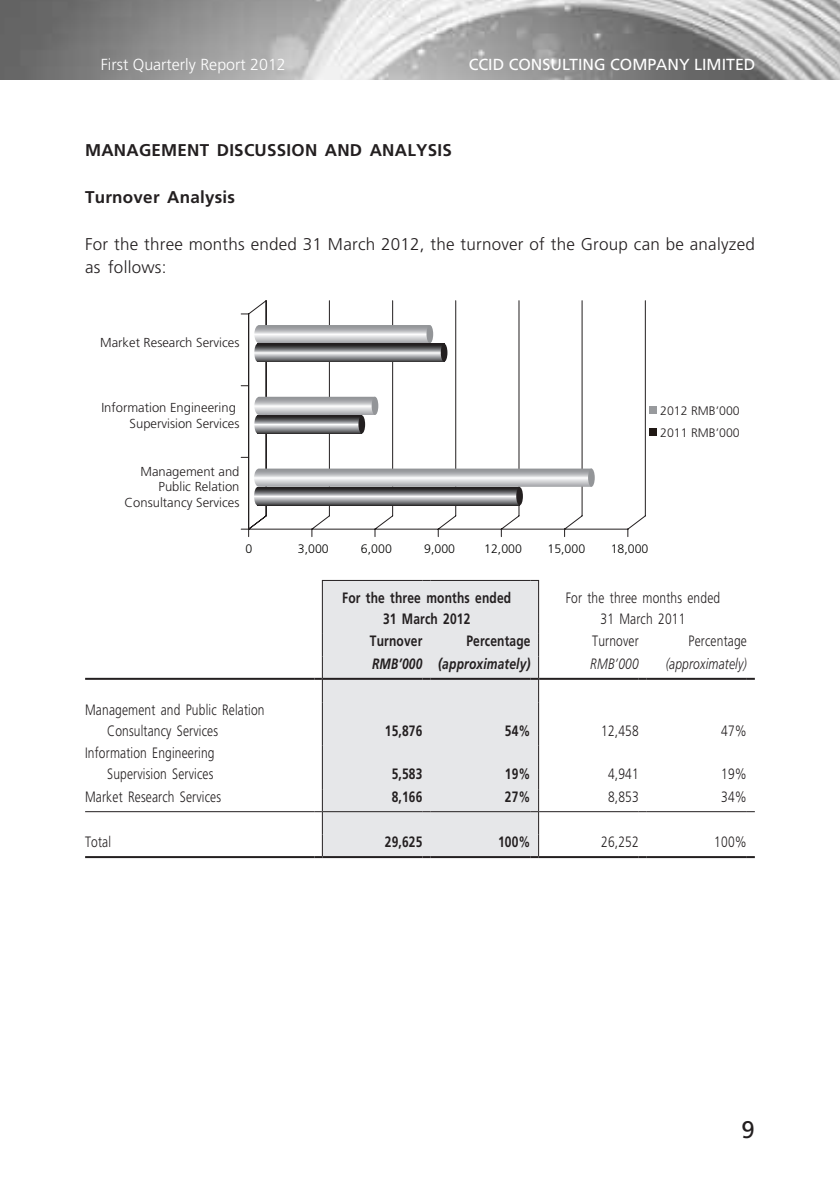
<style>
.page{position:relative;width:840px;height:1191px;background:#fff}
.page>*{position:absolute;margin:0;border:0;box-sizing:border-box;transform-origin:0 0}
.t1{font:24px "Frutiger LT Std";color:#231f20}
.t2{font:300 17px/23px "Frutiger LT Std";letter-spacing:.015em;color:#231f20}
.t3{font:700 17px "Frutiger LT Std";letter-spacing:.015em;color:#231f20}
.t4{font:16px "Frutiger LT Std";color:#fff}
.t5{font:300 16px "Frutiger LT Std";color:#fff}
.t6{font:300 15px/21px "Frutiger LT Std";letter-spacing:.015em;color:#231f20;text-align:center;scale:.8 1}
.t7{font:700 15px/21px "Frutiger LT Std";letter-spacing:.015em;color:#231f20;text-align:center;scale:.8 1}
.t8{font:italic 700 15px "Frutiger LT Std";letter-spacing:.015em;color:#231f20;scale:.8 1}
.t9{font:italic 300 15px "Frutiger LT Std";letter-spacing:.015em;color:#231f20;scale:.8 1}
.t10{font:300 13px/15.6px "Frutiger LT Std";color:#231f20;text-align:right}
.t11{font:300 12.4px "Frutiger LT Std";color:#050504}
.t12{font:300 12.4px/21.6px "Frutiger LT Std";color:#231f20}
</style>
<div class="page">
<img style="left:0;top:0;width:839px;height:79px">
<svg style="left:240px;top:300px;width:406px;height:237px"></svg>
<div style="left:649px;top:406px;width:7px;height:8px;background:#989a9d"></div>
<div style="left:649px;top:428px;width:7px;height:8px;background:#201814"></div>
<div style="left:587px;top:468px;width:7px;height:19px;background:#939598;border-radius:50%"></div>
<svg style="left:254px;top:468px;width:337px;height:37px"></svg>
<svg style="left:257px;top:487px;width:261px;height:18px;background:#828385"></svg>
<div style="left:516px;top:487px;width:6px;height:18px;background:#231f20;border-radius:50%"></div>
<div style="left:371px;top:397px;width:7px;height:18px;background:#939598;border-radius:50%"></div>
<svg style="left:254px;top:397px;width:121px;height:36px"></svg>
<svg style="left:257px;top:415px;width:103px;height:18px;background:#828285"></svg>
<div style="left:358px;top:415px;width:7px;height:18px;background:#231f20;border-radius:50%"></div>
<div style="left:426px;top:325px;width:7px;height:18px;background:#939598;border-radius:50%"></div>
<svg style="left:254px;top:325px;width:175px;height:37px;background:#c0c1c4"></svg>
<svg style="left:257px;top:343px;width:185px;height:19px;background:#7e7e80"></svg>
<div style="left:440px;top:343px;width:7px;height:19px;background:#231f20;border-radius:50%"></div>
<div style="left:323px;top:581px;width:215px;height:275px;background:#e6e7e9"></div>
<hr style="left:85px;top:678px;width:229px;height:2px;background:#231f20">
<hr style="left:323px;top:678px;width:99px;height:2px;background:#231f20">
<svg style="left:422px;top:678px;width:8px;height:2px"></svg>
<hr style="left:430px;top:678px;width:100px;height:2px;background:#231f20">
<hr style="left:539px;top:678px;width:99px;height:2px;background:#231f20">
<svg style="left:638px;top:678px;width:8px;height:2px"></svg>
<hr style="left:646px;top:678px;width:100px;height:2px;background:#231f20">
<svg style="left:746px;top:678px;width:8px;height:2px"></svg>
<hr style="left:85px;top:856px;width:229px;height:2px;background:#231f20">
<hr style="left:322px;top:856px;width:100px;height:2px;background:#231f20">
<svg style="left:422px;top:856px;width:8px;height:2px"></svg>
<hr style="left:430px;top:856px;width:100px;height:2px;background:#231f20">
<hr style="left:538px;top:856px;width:100px;height:2px;background:#231f20">
<svg style="left:638px;top:856px;width:8px;height:2px"></svg>
<hr style="left:646px;top:856px;width:100px;height:2px;background:#231f20">
<svg style="left:746px;top:856px;width:8px;height:2px"></svg>
<hr style="left:85px;top:811px;width:229px;height:1px;background:#231f20">
<hr style="left:323px;top:811px;width:99px;height:1px;background:#231f20">
<hr style="left:430px;top:811px;width:100px;height:1px;background:#231f20">
<hr style="left:539px;top:811px;width:99px;height:1px;background:#231f20">
<hr style="left:646px;top:811px;width:100px;height:1px;background:#231f20">
<hr style="left:322px;top:580px;width:100px;height:1px;background:#231f20">
<hr style="left:322px;top:581px;width:1px;height:53px;background:#231f20">
<hr style="left:430px;top:580px;width:100px;height:1px;background:#231f20">
<hr style="left:538px;top:581px;width:1px;height:53px;background:#231f20">
<svg style="left:314px;top:634px;width:9px;height:68px"></svg>
<svg style="left:530px;top:634px;width:9px;height:68px"></svg>
<hr style="left:322px;top:702px;width:1px;height:43px;background:#231f20">
<hr style="left:538px;top:702px;width:1px;height:43px;background:#231f20">
<hr style="left:322px;top:745px;width:1px;height:44px;background:#231f20">
<hr style="left:538px;top:745px;width:1px;height:44px;background:#231f20">
<svg style="left:314px;top:789px;width:9px;height:69px"></svg>
<svg style="left:530px;top:789px;width:9px;height:69px"></svg>
<p class="t5" style="left:101px;top:55px;width:186px">First Quarterly Report 2012</p>
<p class="t4" style="left:468px;top:55px;width:288px">CCID CONSULTING COMPANY LIMITED</p>
<p class="t3" style="left:85px;top:140px;width:368px">MANAGEMENT DISCUSSION AND ANALYSIS</p>
<p class="t3" style="left:85px;top:187px;width:151px">Turnover Analysis</p>
<p class="t2" style="left:85px;top:233px;width:671px">For the three months ended 31 March 2012, the turnover of the Group can be analyzed as follows:</p>
<p class="t10" style="left:100px;top:335px;width:141px">Market Research Services</p>
<p class="t10" style="left:101px;top:400px;width:139px">Information Engineering<br>Supervision Services</p>
<p class="t10" style="left:124px;top:463px;width:116px">Management and<br>Public Relation<br>Consultancy Services</p>
<p class="t12" style="left:659px;top:400px;width:81px">2012 RMB’000<br>2011 RMB’000</p>
<p class="t11" style="left:245px;top:541px;width:8px">0</p>
<p class="t11" style="left:298px;top:541px;width:32px">3,000</p>
<p class="t11" style="left:361px;top:541px;width:32px">6,000</p>
<p class="t11" style="left:424px;top:541px;width:32px">9,000</p>
<p class="t11" style="left:484px;top:541px;width:39px">12,000</p>
<p class="t11" style="left:547px;top:541px;width:39px">15,000</p>
<p class="t11" style="left:610px;top:541px;width:39px">18,000</p>
<p class="t7" style="left:342px;top:587px;width:213px">For the three months ended<br>31 March 2012</p>
<p class="t6" style="left:565px;top:587px;width:194px">For the three months ended<br>31 March 2011</p>
<p class="t7" style="left:370px;top:630px;width:67px">Turnover</p>
<p class="t7" style="left:466px;top:630px;width:82px">Percentage</p>
<p class="t6" style="left:592px;top:631px;width:60px">Turnover</p>
<p class="t6" style="left:688px;top:631px;width:74px">Percentage</p>
<p class="t8" style="left:372px;top:655px;width:199px">RMB’000 (approximately)</p>
<p class="t9" style="left:590px;top:655px;width:62px">RMB’000</p>
<p class="t9" style="left:665px;top:655px;width:103px">(approximately)</p>
<p class="t6" style="left:107px;top:699px;width:198px;text-align:left;text-indent:-22px">Management and Public Relation<br>Consultancy Services</p>
<p class="t7" style="left:384px;top:720px;width:48px">15,876</p>
<p class="t7" style="left:504px;top:720px;width:34px">54%</p>
<p class="t6" style="left:600px;top:720px;width:48px">12,458</p>
<p class="t6" style="left:720px;top:720px;width:34px">47%</p>
<p class="t6" style="left:85px;top:742px;width:163px;text-align:right">Information Engineering<br>Supervision Services</p>
<p class="t7" style="left:391px;top:763px;width:40px">5,583</p>
<p class="t7" style="left:504px;top:763px;width:34px">19%</p>
<p class="t6" style="left:607px;top:763px;width:40px">4,941</p>
<p class="t6" style="left:720px;top:763px;width:34px">19%</p>
<p class="t6" style="left:85px;top:786px;width:171px">Market Research Services</p>
<p class="t7" style="left:391px;top:786px;width:40px">8,166</p>
<p class="t7" style="left:504px;top:786px;width:34px">27%</p>
<p class="t6" style="left:607px;top:786px;width:40px">8,853</p>
<p class="t6" style="left:720px;top:786px;width:34px">34%</p>
<p class="t6" style="left:85px;top:831px;width:34px">Total</p>
<p class="t7" style="left:384px;top:831px;width:48px">29,625</p>
<p class="t7" style="left:498px;top:831px;width:42px">100%</p>
<p class="t6" style="left:600px;top:831px;width:48px">26,252</p>
<p class="t6" style="left:714px;top:831px;width:42px">100%</p>
<h1 class="t1" style="left:741px;top:1115px;width:15px">9</h1>
</div>
